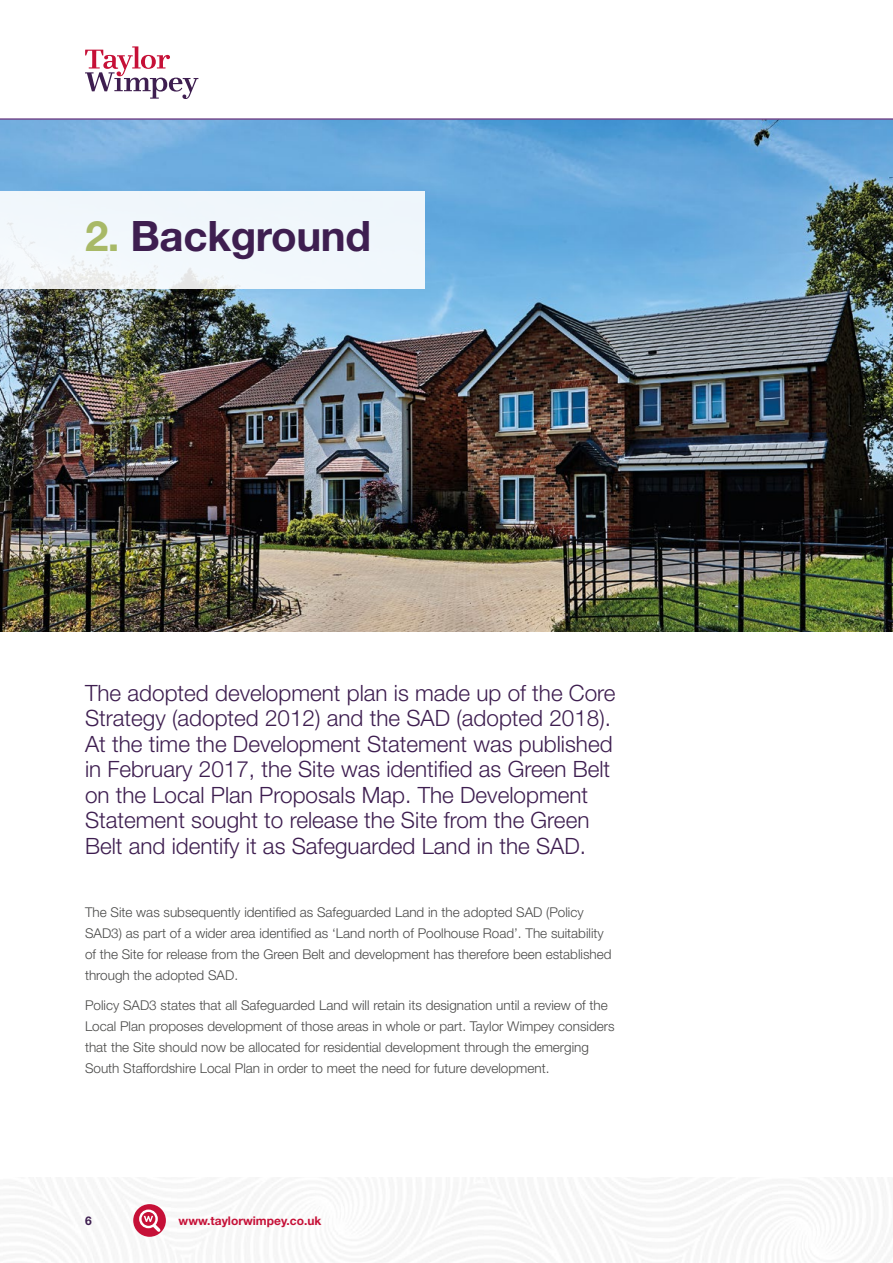
<style>
.page{position:relative;width:893px;height:1263px;background:#fff}
.page>*{position:absolute;margin:0;border:0;box-sizing:border-box;transform-origin:0 0}
.t1{font:700 42px "Helvetica Neue LT Std";letter-spacing:-.01em;color:#3e1e50}
.t2{font:300 22.5px/25.5px "Helvetica Neue LT Std";color:#3e1e50}
.t3{font:300 13.5px/21px "Helvetica Neue LT Std";color:#4a4a49}
.t4{font:700 12px "Helvetica Neue LT Std";color:#c61037}
.t5{font:700 12px "Helvetica Neue LT Std";color:#3e1e50}
.s1{color:#a8b967}
</style>
<div class="page">
<img style="left:2px;top:1178px;width:891px;height:85px">
<svg style="left:133px;top:1204px;width:33px;height:33px"></svg>
<div style="left:139px;top:1209px;width:19px;height:19px;border:2px solid #fff;border-radius:50%"></div>
<svg style="left:144px;top:1216px;width:20px;height:19px"></svg>
<img style="left:0;top:120px;width:893px;height:511px">
<div style="left:0;top:191px;width:425px;height:98px;background:#f0f7fc"></div>
<svg style="left:85px;top:46px;width:113px;height:53px"></svg>
<hr style="left:0;top:118px;width:893px;height:2px;background:#744b8d">
<h1 class="t1" style="left:85px;top:210px;width:287px"><span class="s1">2.</span> Background</h1>
<p class="t2" style="left:85px;top:679px;width:532px">The adopted development plan is made up of the Core Strategy (adopted 2012) and the SAD (adopted 2018).<br>At the time the Development Statement was published in February 2017, the Site was identified as Green Belt on the Local Plan Proposals Map. The Development Statement sought to release the Site from the Green Belt and identify it as Safeguarded Land in the SAD.</p>
<p class="t3" style="left:85px;top:901px;width:528px">The Site was subsequently identified as Safeguarded Land in the adopted SAD (Policy SAD3) as part of a wider area identified as ‘Land north of Poolhouse Road’. The suitability of the Site for release from the Green Belt and development has therefore been established through the adopted SAD.</p>
<p class="t3" style="left:85px;top:994px;width:531px">Policy SAD3 states that all Safeguarded Land will retain its designation until a review of the Local Plan proposes development of those areas in whole or part. Taylor Wimpey considers that the Site should now be allocated for residential development through the emerging South Staffordshire Local Plan in order to meet the need for future development.</p>
<p class="t5" style="left:85px;top:1213px;width:8px">6</p>
<p class="t4" style="left:179px;top:1213px;width:144px">www.taylorwimpey.co.uk</p>
</div>
